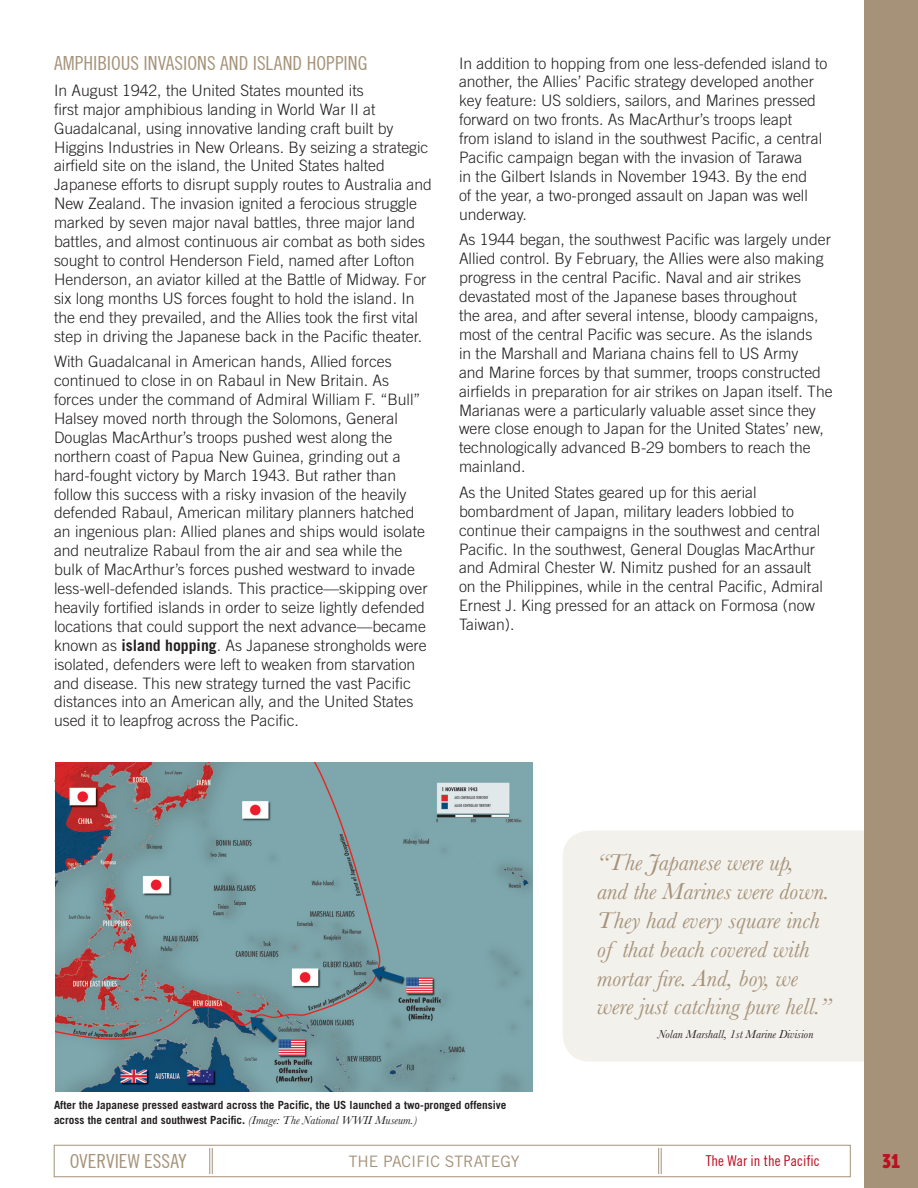
<style>
.page{position:relative;width:918px;height:1188px;background:#fff}
.page>*{position:absolute;margin:0;border:0;box-sizing:border-box;transform-origin:0 0}
.PROCEDURES{font:italic 24px/28.8px "Baskerville";color:#a59279}
.t1{font:condensed 19.5px "Trade Gothic No.18";color:#a59279}
.t2{font:19.5px "Museo Sans Cond 900";color:#ba1022}
.t3{font:300 15.75px/18.9px "Trade Gothic";color:#231f20}
.t4{font:15.75px "Trade Gothic";color:#a59279}
.t5{font:condensed 15px "Trade Gothic No.18";color:#ba1022}
.PROCEDURES-2{font:italic 12px "Baskerville";color:#231f20}
.PROCEDURES-3{font:700 11.25px/14.4px "Trade Gothic";color:#231f20}
.s1{font-weight:700}
.s2{font-family:"Baskerville";font-weight:400;font-style:italic;font-size:12px}
</style>
<div class="page">
<div style="left:864px;top:0;width:54px;height:1188px;background:#a59279"></div>
<div style="left:54px;top:1145px;width:796px;height:32px;border:1px solid #a59279"></div>
<svg style="left:658px;top:1148px;width:4px;height:26px"></svg>
<svg style="left:210px;top:1148px;width:3px;height:26px"></svg>
<div style="left:563px;top:831px;width:301px;height:231px;background:#f3f1ec"></div>
<img style="left:55px;top:762px;width:477px;height:330px">
<p class="t1" style="left:54px;top:52px;width:315px">AMPHIBIOUS INVASIONS AND ISLAND HOPPING</p>
<p class="t3" style="left:54px;top:81px;width:380px">In August 1942, the United States mounted its<br>first major amphibious landing in World War II at Guadalcanal, using innovative landing craft built by Higgins Industries in New Orleans. By seizing a strategic airfield site on the island, the United States halted Japanese efforts to disrupt supply routes to Australia and New Zealand. The invasion ignited a ferocious struggle marked by seven major naval battles, three major land battles, and almost continuous air combat as both sides sought to control Henderson Field, named after Lofton Henderson, an aviator killed at the Battle of Midway. For six long months US forces fought to hold the island. In the end they prevailed, and the Allies took the first vital step in driving the Japanese back in the Pacific theater.</p>
<p class="t3" style="left:54px;top:352px;width:375px">With Guadalcanal in American hands, Allied forces continued to close in on Rabaul in New Britain. As forces under the command of Admiral William F. “Bull” Halsey moved north through the Solomons, General Douglas MacArthur’s troops pushed west along the northern coast of Papua New Guinea, grinding out a hard-fought victory by March 1943. But rather than follow this success with a risky invasion of the heavily defended Rabaul, American military planners hatched an ingenious plan: Allied planes and ships would isolate and neutralize Rabaul from the air and sea while the bulk of MacArthur’s forces pushed westward to invade less-well-defended islands. This practice—skipping over heavily fortified islands in order to seize lightly defended locations that could support the next advance—became known as <span class="s1">island hopping</span>. As Japanese strongholds were isolated, defenders were left to weaken from starvation and disease. This new strategy turned the vast Pacific distances into an American ally, and the United States used it to leapfrog across the Pacific.</p>
<p class="t3" style="left:459px;top:53px;width:370px">In addition to hopping from one less-defended island to another, the Allies’ Pacific strategy developed another key feature: US soldiers, sailors, and Marines pressed forward on two fronts. As MacArthur’s troops leapt<br>from island to island in the southwest Pacific, a central Pacific campaign began with the invasion of Tarawa<br>in the Gilbert Islands in November 1943. By the end<br>of the year, a two-pronged assault on Japan was well underway.</p>
<p class="t3" style="left:459px;top:230px;width:375px">As 1944 began, the southwest Pacific was largely under Allied control. By February, the Allies were also making progress in the central Pacific. Naval and air strikes devastated most of the Japanese bases throughout<br>the area, and after several intense, bloody campaigns, most of the central Pacific was secure. As the islands<br>in the Marshall and Mariana chains fell to US Army<br>and Marine forces by that summer, troops constructed airfields in preparation for air strikes on Japan itself. The Marianas were a particularly valuable asset since they were close enough to Japan for the United States’ new, technologically advanced B-29 bombers to reach the mainland.</p>
<p class="t3" style="left:459px;top:483px;width:366px">As the United States geared up for this aerial bombardment of Japan, military leaders lobbied to continue their campaigns in the southwest and central Pacific. In the southwest, General Douglas MacArthur and Admiral Chester W. Nimitz pushed for an assault on the Philippines, while in the central Pacific, Admiral Ernest J. King pressed for an attack on Formosa (now Taiwan).</p>
<p class="PROCEDURES" style="left:597px;top:848px;width:236px">“The Japanese were up,<br>and the Marines were down.<br>They had every square inch of that beach covered with mortar fire. And, boy, we were just catching pure hell.”</p>
<p class="PROCEDURES-2" style="left:658px;top:1027px;width:157px">Nolan Marshall, 1st Marine Division</p>
<p class="PROCEDURES-3" style="left:54px;top:1098px;width:454px">After the Japanese pressed eastward across the Pacific, the US launched a two-pronged offensive across the central and southwest Pacific. <span class="s2">(Image: The National WWII Museum.)</span></p>
<p class="t1" style="left:70px;top:1150px;width:119px">OVERVIEW ESSAY</p>
<p class="t4" style="left:349px;top:1152px;width:172px">THE PACIFIC STRATEGY</p>
<p class="t5" style="left:706px;top:1152px;width:115px">The War in the Pacific</p>
<p class="t2" style="left:882px;top:1150px;width:19px">31</p>
</div>
